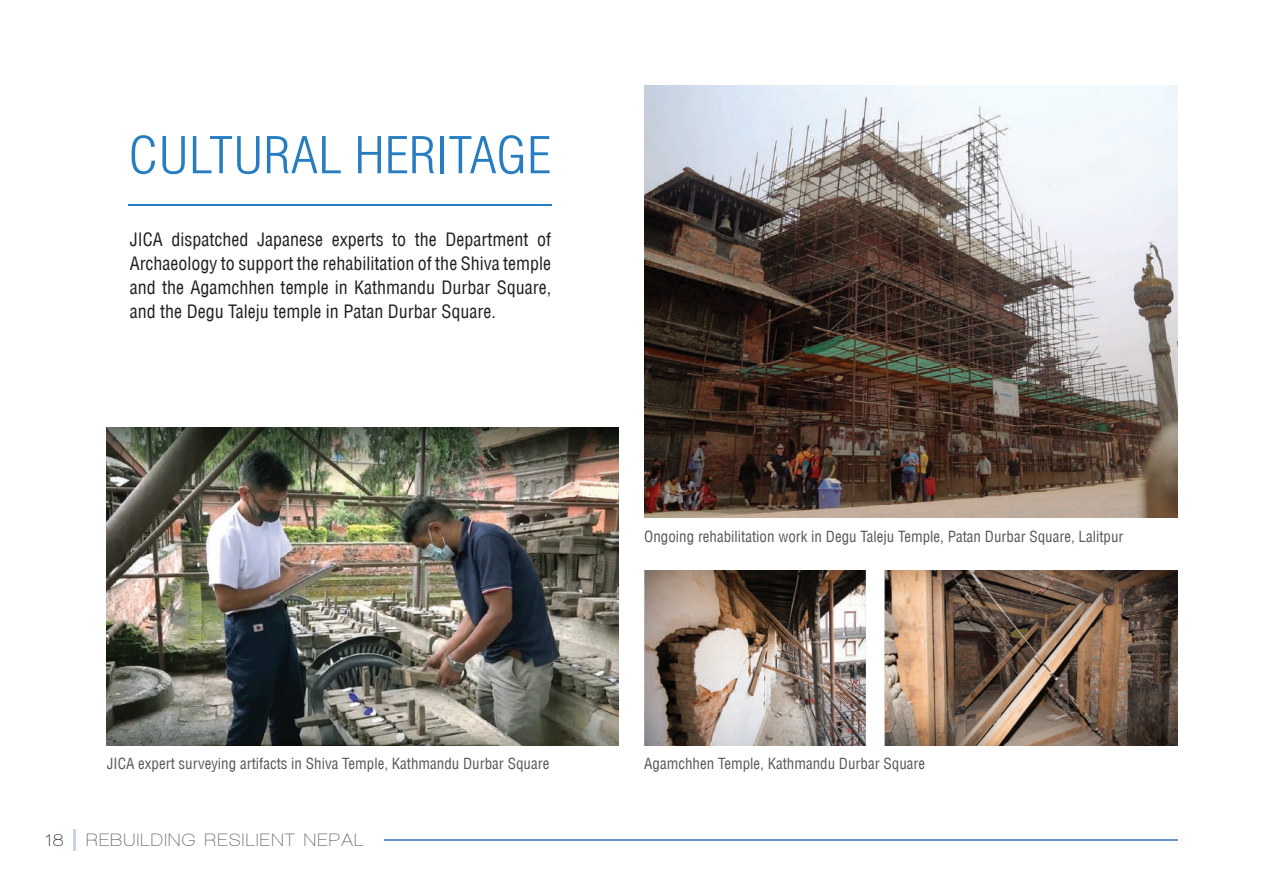
<style>
.page{position:relative;width:1263px;height:893px;background:#fff}
.page>*{position:absolute;margin:0;border:0;box-sizing:border-box;transform-origin:0 0}
.t1{font:300 condensed 49.5px "Helvetica LT";color:#277dc1;scale:1.1 1}
.t2{font:condensed 18px/24px "Helvetica LT";color:#231f20;text-align:justify}
.t3{font:600 18px "Walkway Upper";letter-spacing:.075em;color:#57585a}
.t4{font:condensed 15px "Helvetica LT";color:#57585a}
.s1{color:#231f20}
</style>
<div class="page">
<hr style="left:73px;top:829px;width:2px;height:21px;background:#c6d3eb">
<hr style="left:384px;top:839px;width:794px;height:1px;background:#6794cd">
<hr style="left:128px;top:205px;width:423px;height:1px;background:#277dc1">
<img style="left:107px;top:427px;width:512px;height:318px">
<img style="left:644px;top:570px;width:221px;height:175px">
<img style="left:884px;top:570px;width:294px;height:175px">
<img style="left:644px;top:85px;width:534px;height:433px">
<h1 class="t1" style="left:128px;top:124px;width:386px">CULTURAL HERITAGE</h1>
<p class="t2" style="left:130px;top:227px;width:423px">JICA dispatched Japanese experts to the Department of Archaeology to support the rehabilitation of the Shiva temple and the Agamchhen temple in Kathmandu Durbar Square, and the Degu Taleju temple in Patan Durbar Square.</p>
<p class="t4" style="left:644px;top:527px;width:481px">Ongoing rehabilitation work in Degu Taleju Temple, Patan Durbar Square, Lalitpur</p>
<p class="t4" style="left:107px;top:755px;width:444px">JICA expert surveying artifacts in Shiva Temple, Kathmandu Durbar Square</p>
<p class="t4" style="left:644px;top:755px;width:282px">Agamchhen Temple, Kathmandu Durbar Square</p>
<p class="t3" style="left:44px;top:830px;width:321px"><span class="s1">18</span> REBUILDING RESILIENT NEPAL</p>
</div>
